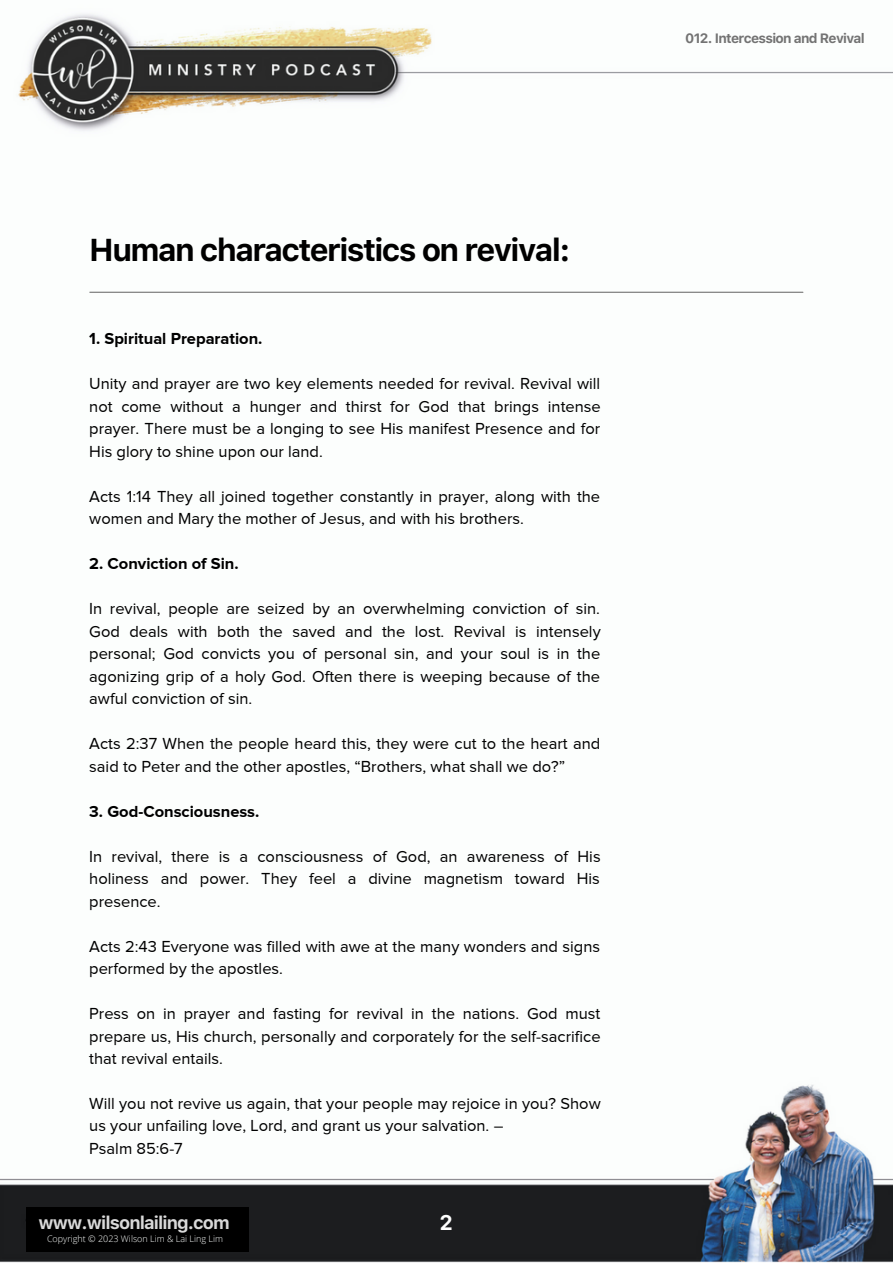
<style>
.page{position:relative;width:893px;height:1264px;background:#fff}
.page>*{position:absolute;margin:0;border:0;box-sizing:border-box;transform-origin:0 0}
.t1{font:700 31.5px "SFUI Text";letter-spacing:-.05em;color:#000}
.t2{font:700 21px "SFUI Text";color:#fff}
.t3{font:700 18px "SFUI Text";letter-spacing:-.05em;color:#d9d9d9}
.t4{font:16.5px/22.5px "Proxima Nova";color:#000;text-align:justify}
.t5{font:700 16.5px "Proxima Nova";color:#000}
.t6{font:700 13.5px "SFUI Text";letter-spacing:-.05em;color:#737373}
.t7{font:300 9px "Open Sans";color:#fbfdfc}
</style>
<div class="page">
<img style="left:0;top:14px;width:892px;height:1248px">
<hr style="left:90px;top:292px;width:712px;height:1px;background:#737373">
<div style="left:26px;top:1206px;width:222px;height:45px;background:#000"></div>
<p class="t1" style="left:89px;top:231px;width:482px">Human characteristics on revival:</p>
<p class="t5" style="left:89px;top:329px;width:175px">1. Spiritual Preparation.</p>
<p class="t4" style="left:89px;top:372px;width:513px">Unity and prayer are two key elements needed for revival. Revival will not come without a hunger and thirst for God that brings intense prayer. There must be a longing to see His manifest Presence and for His glory to shine upon our land.</p>
<p class="t4" style="left:89px;top:485px;width:512px">Acts 1:14 They all joined together constantly in prayer, along with the women and Mary the mother of Jesus, and with his brothers.</p>
<p class="t5" style="left:89px;top:554px;width:151px">2. Conviction of Sin.</p>
<p class="t4" style="left:89px;top:597px;width:513px">In revival, people are seized by an overwhelming conviction of sin.<br>God deals with both the saved and the lost. Revival is intensely personal; God convicts you of personal sin, and your soul is in the agonizing grip of a holy God. Often there is weeping because of the awful conviction of sin.</p>
<p class="t4" style="left:89px;top:732px;width:512px">Acts 2:37 When the people heard this, they were cut to the heart and said to Peter and the other apostles, “Brothers, what shall we do?”</p>
<p class="t5" style="left:89px;top:801px;width:172px">3. God-Consciousness.</p>
<p class="t4" style="left:89px;top:844px;width:513px">In revival, there is a consciousness of God, an awareness of His holiness and power. They feel a divine magnetism toward His presence.</p>
<p class="t4" style="left:89px;top:934px;width:512px">Acts 2:43 Everyone was filled with awe at the many wonders and signs performed by the apostles.</p>
<p class="t4" style="left:89px;top:1002px;width:513px">Press on in prayer and fasting for revival in the nations. God must prepare us, His church, personally and corporately for the self-sacrifice that revival entails.</p>
<p class="t4" style="left:89px;top:1092px;width:513px">Will you not revive us again, that your people may rejoice in you? Show us your unfailing love, Lord, and grant us your salvation. –</p>
<p class="t4" style="left:89px;top:1137px;width:95px">Psalm 85:6-7</p>
<p class="t3" style="left:38px;top:1212px;width:193px">www.wilsonlailing.com</p>
<p class="t2" style="left:439px;top:1210px;width:15px">2</p>
<p class="t7" style="left:47px;top:1232px;width:177px">Copyright ©️ 2023 Wilson Lim &amp; Lai Ling Lim</p>
<p class="t6" style="left:685px;top:31px;width:181px">012. Intercession and Revival</p>
</div>
